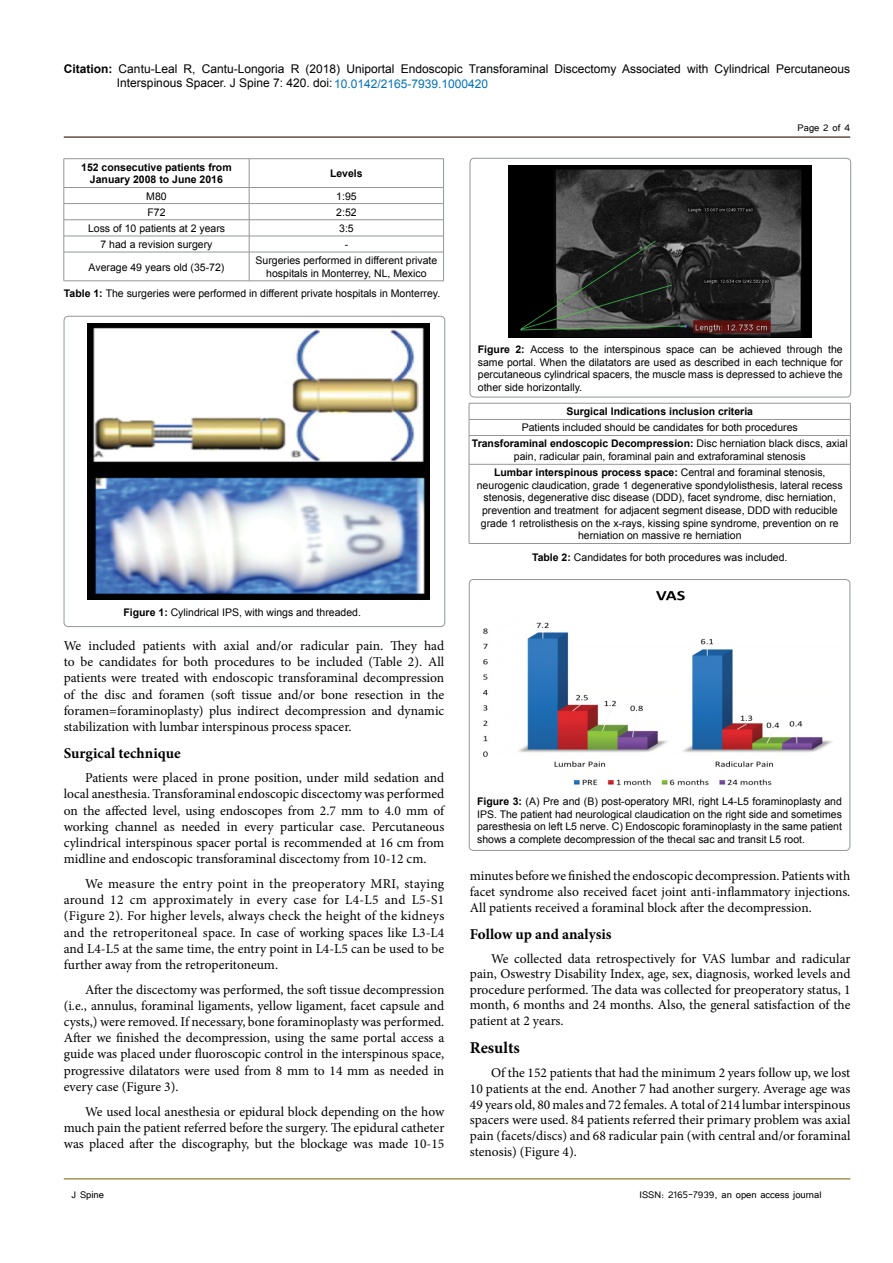
<style>
.page{position:relative;width:893px;height:1263px;background:#fff}
.page>*{position:absolute;margin:0;border:0;box-sizing:border-box;transform-origin:0 0}
.t1{font:700 16.5px "Minion Pro";color:#000}
.t2{font:700 15px "Minion Pro";color:#000}
.t3{font:13.5px/16.2px "Minion Pro";color:#000;text-align:justify}
.t4{font:12px/14.4px "Arial";color:#000}
.t5{font:12px "Tunga";color:#000}
.t6{font:10.5px/12.6px "Arial";color:#000;text-align:center}
.t7{font:700 10.5px/12.6px "Arial";color:#000;text-align:center}
.s1{font-weight:700}
.s2{color:#0072bc}
</style>
<div class="page">
<hr style="left:64px;top:136px;width:786px;height:2px;background:#624d45">
<hr style="left:64px;top:1179px;width:786px;height:1px;background:#7f5d00">
<div style="left:64px;top:316px;width:381px;height:311px;border:1px solid #939598;border-radius:4px"></div>
<img style="left:88px;top:324px;width:342px;height:276px">
<hr style="left:64px;top:158px;width:185px;height:1px;background:#939598">
<hr style="left:249px;top:158px;width:195px;height:1px;background:#939598">
<hr style="left:64px;top:187px;width:185px;height:1px;background:#939598">
<hr style="left:249px;top:187px;width:195px;height:1px;background:#939598">
<hr style="left:64px;top:203px;width:185px;height:1px;background:#939598">
<hr style="left:249px;top:203px;width:195px;height:1px;background:#939598">
<hr style="left:64px;top:219px;width:185px;height:1px;background:#939598">
<hr style="left:249px;top:219px;width:195px;height:1px;background:#939598">
<hr style="left:64px;top:236px;width:185px;height:1px;background:#939598">
<hr style="left:249px;top:236px;width:195px;height:1px;background:#939598">
<hr style="left:64px;top:252px;width:185px;height:1px;background:#939598">
<svg style="left:64px;top:159px;width:1px;height:122px"></svg>
<hr style="left:249px;top:252px;width:195px;height:1px;background:#939598">
<svg style="left:249px;top:159px;width:1px;height:122px"></svg>
<svg style="left:443px;top:159px;width:1px;height:122px"></svg>
<hr style="left:64px;top:281px;width:185px;height:1px;background:#939598">
<hr style="left:249px;top:281px;width:195px;height:1px;background:#939598">
<div style="left:470px;top:158px;width:381px;height:239px;border:1px solid #939598;border-radius:4px"></div>
<img style="left:509px;top:166px;width:302px;height:171px">
<hr style="left:469px;top:403px;width:381px;height:1px;background:#939598">
<hr style="left:469px;top:419px;width:381px;height:1px;background:#939598">
<hr style="left:469px;top:435px;width:381px;height:1px;background:#939598">
<svg style="left:469px;top:403px;width:1px;height:61px"></svg>
<svg style="left:850px;top:403px;width:1px;height:61px"></svg>
<hr style="left:469px;top:464px;width:381px;height:1px;background:#939598">
<hr style="left:469px;top:464px;width:1px;height:79px;background:#939598">
<hr style="left:850px;top:464px;width:1px;height:79px;background:#939598">
<hr style="left:469px;top:543px;width:381px;height:1px;background:#939598">
<div style="left:469px;top:579px;width:381px;height:271px;border:1px solid #939598;border-radius:4px"></div>
<img style="left:483px;top:590px;width:349px;height:196px">
<p class="t4" style="left:117px;top:61px;width:735px;text-indent:-53px"><span class="s1">Citation:</span> Cantu-Leal R, Cantu-Longoria R (2018) Uniportal Endoscopic Transforaminal Discectomy Associated with Cylindrical Percutaneous<br>Interspinous Spacer. J Spine 7: 420. doi: <span class="s2">10.0142/2165-7939.1000420</span></p>
<p class="t5" style="left:798px;top:120px;width:54px">Page 2 of 4</p>
<p class="t7" style="left:81px;top:161px;width:152px">152 consecutive patients from<br>January 2008 to June 2016</p>
<p class="t7" style="left:330px;top:167px;width:34px">Levels</p>
<p class="t6" style="left:146px;top:190px;width:22px">M80</p>
<p class="t6" style="left:336px;top:190px;width:22px">1:95</p>
<p class="t6" style="left:148px;top:206px;width:20px">F72</p>
<p class="t6" style="left:336px;top:206px;width:22px">2:52</p>
<p class="t6" style="left:88px;top:222px;width:139px">Loss of 10 patients at 2 years</p>
<p class="t6" style="left:339px;top:222px;width:16px">3:5</p>
<p class="t6" style="left:101px;top:238px;width:114px">7 had a revision surgery</p>
<p class="t6" style="left:345px;top:238px;width:5px">-</p>
<p class="t6" style="left:89px;top:261px;width:137px">Average 49 years old (35-72)</p>
<p class="t6" style="left:255px;top:254px;width:183px">Surgeries performed in different private hospitals in Monterrey, NL, Mexico</p>
<p class="t6" style="left:64px;top:287px;width:378px"><span class="s1">Table 1:</span> The surgeries were performed in different private hospitals in Monterrey.</p>
<p class="t6" style="left:123px;top:606px;width:239px"><span class="s1">Figure 1:</span> Cylindrical IPS, with wings and threaded.</p>
<p class="t3" style="left:64px;top:638px;width:382px">We included patients with axial and/or radicular pain. They had to be candidates for both procedures to be included (Table 2). All patients were treated with endoscopic transforaminal decompression of the disc and foramen (soft tissue and/or bone resection in the foramen=foraminoplasty) plus indirect decompression and dynamic stabilization with lumbar interspinous process spacer.</p>
<p class="t2" style="left:64px;top:742px;width:118px">Surgical technique</p>
<p class="t3" style="left:64px;top:770px;width:382px;text-indent:21px">Patients were placed in prone position, under mild sedation and local anesthesia. Transforaminal endoscopic discectomy was performed on the affected level, using endoscopes from 2.7 mm to 4.0 mm of working channel as needed in every particular case. Percutaneous cylindrical interspinous spacer portal is recommended at 16 cm from midline and endoscopic transforaminal discectomy from 10-12 cm.</p>
<p class="t3" style="left:64px;top:875px;width:382px;text-indent:21px">We measure the entry point in the preoperatory MRI, staying around 12 cm approximately in every case for L4-L5 and L5-S1 (Figure 2). For higher levels, always check the height of the kidneys and the retroperitoneal space. In case of working spaces like L3-L4 and L4-L5 at the same time, the entry point in L4-L5 can be used to be further away from the retroperitoneum.</p>
<p class="t3" style="left:64px;top:981px;width:382px;text-indent:21px">After the discectomy was performed, the soft tissue decompression (i.e., annulus, foraminal ligaments, yellow ligament, facet capsule and cysts,) were removed. If necessary, bone foraminoplasty was performed.<br>After we finished the decompression, using the same portal access a guide was placed under fluoroscopic control in the interspinous space, progressive dilatators were used from 8 mm to 14 mm as needed in every case (Figure 3).</p>
<p class="t3" style="left:64px;top:1103px;width:382px;text-indent:21px">We used local anesthesia or epidural block depending on the how much pain the patient referred before the surgery. The epidural catheter was placed after the discography, but the blockage was made 10-15</p>
<p class="t6" style="left:478px;top:343px;width:366px;text-align:justify"><span class="s1">Figure 2:</span> Access to the interspinous space can be achieved through the same portal. When the dilatators are used as described in each technique for percutaneous cylindrical spacers, the muscle mass is depressed to achieve the other side horizontally.</p>
<p class="t7" style="left:566px;top:405px;width:188px">Surgical Indications inclusion criteria</p>
<p class="t6" style="left:472px;top:420px;width:377px;line-height:16.2px">Patients included should be candidates for both procedures<br><span class="s1">Transforaminal endoscopic Decompression:</span> Disc herniation black discs, axial</p>
<p class="t6" style="left:494px;top:448px;width:333px;line-height:16.2px">pain, radicular pain, foraminal pain and extraforaminal stenosis<br><span class="s1">Lumbar interspinous process space:</span> Central and foraminal stenosis,</p>
<p class="t6" style="left:477px;top:479px;width:367px">neurogenic claudication, grade 1 degenerative spondylolisthesis, lateral recess stenosis, degenerative disc disease (DDD), facet syndrome, disc herniation, prevention and treatment for adjacent segment disease, DDD with reducible grade 1 retrolisthesis on the x-rays, kissing spine syndrome, prevention on re herniation on massive re herniation</p>
<p class="t6" style="left:532px;top:551px;width:257px"><span class="s1">Table 2:</span> Candidates for both procedures was included.</p>
<p class="t6" style="left:477px;top:795px;width:366px;text-align:justify"><span class="s1">Figure 3:</span> (A) Pre and (B) post-operatory MRI, right L4-L5 foraminoplasty and IPS. The patient had neurological claudication on the right side and sometimes paresthesia on left L5 nerve. C) Endoscopic foraminoplasty in the same patient shows a complete decompression of the thecal sac and transit L5 root.</p>
<p class="t3" style="left:470px;top:867px;width:382px">minutes before we finished the endoscopic decompression. Patients with facet syndrome also received facet joint anti-inflammatory injections.<br>All patients received a foraminal block after the decompression.</p>
<p class="t2" style="left:470px;top:923px;width:143px">Follow up and analysis</p>
<p class="t3" style="left:470px;top:950px;width:382px;line-height:15.6px;text-indent:21px">We collected data retrospectively for VAS lumbar and radicular pain, Oswestry Disability Index, age, sex, diagnosis, worked levels and procedure performed. The data was collected for preoperatory status, 1 month, 6 months and 24 months. Also, the general satisfaction of the patient at 2 years.</p>
<p class="t1" style="left:470px;top:1036px;width:51px">Results</p>
<p class="t3" style="left:470px;top:1065px;width:382px;line-height:15.8px;text-indent:21px">Of the 152 patients that had the minimum 2 years follow up, we lost 10 patients at the end. Another 7 had another surgery. Average age was 49 years old, 80 males and 72 females. A total of 214 lumbar interspinous spacers were used. 84 patients referred their primary problem was axial pain (facets/discs) and 68 radicular pain (with central and/or foraminal stenosis) (Figure 4).</p>
<p class="t5" style="left:72px;top:1187px;width:34px">J Spine</p>
<p class="t5" style="left:639px;top:1187px;width:184px">ISSN: 2165-7939, an open access journal</p>
</div>
